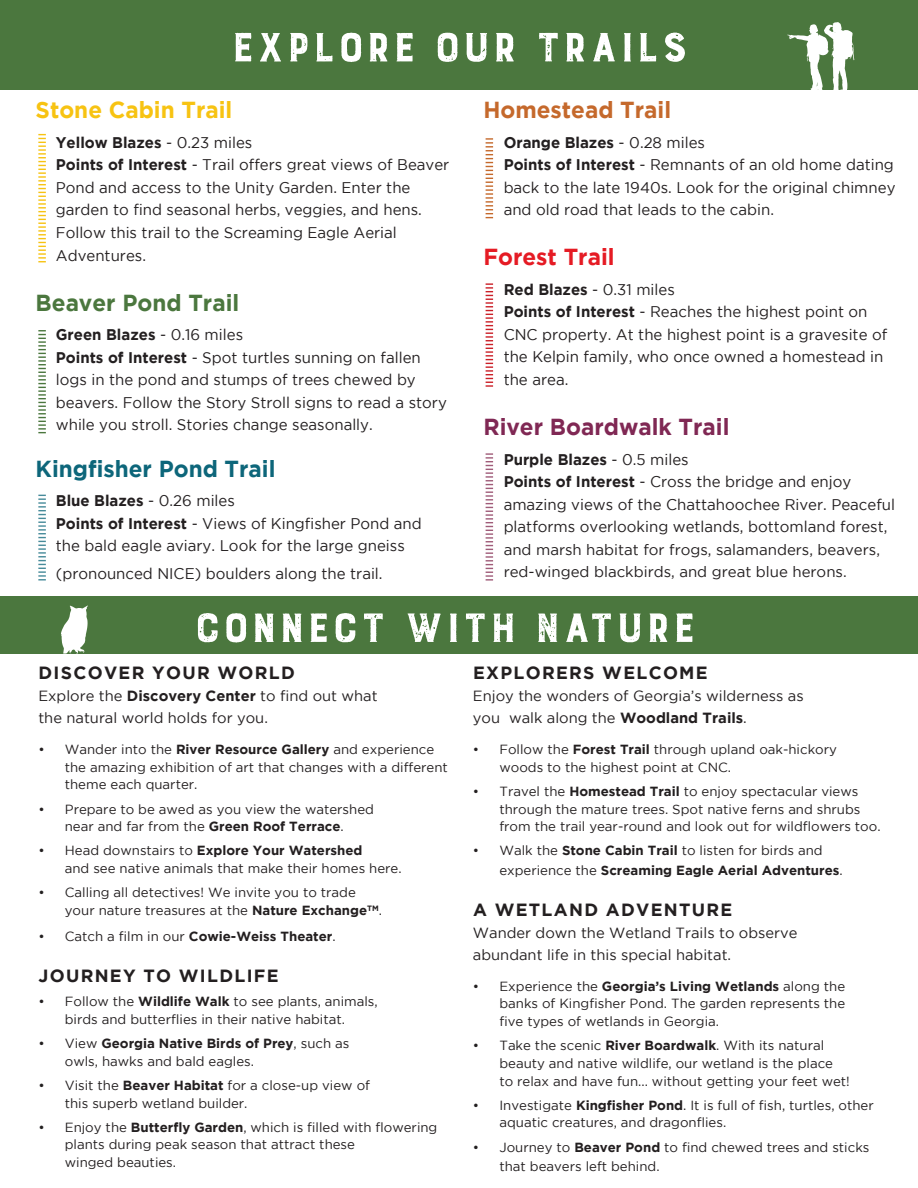
<style>
.page{position:relative;width:918px;height:1188px;background:#fff}
.page>*{position:absolute;margin:0;border:0;box-sizing:border-box;transform-origin:0 0}
.t1{font:700 54px "Burford Rustic";color:#fff}
.t2{font:700 23.1px "Gotham";color:#0d667a}
.t3{font:700 23.1px "Gotham";color:#802854}
.t4{font:700 23.1px "Gotham";color:#f7c312}
.t5{font:700 23.1px "Gotham";color:#4b773e}
.t6{font:700 23.1px "Gotham";color:#c5692c}
.t7{font:700 23.1px "Gotham";color:#e51b24}
.t8{font:700 17.7px "Gotham";letter-spacing:.075em;color:#231f20}
.t9{font:15.45px/22.5px "Gotham";color:#231f20}
.t10{font:700 15.45px "Gotham";color:#231f20}
.t11{font:15px/22.5px "Gotham";color:#231f20}
.t12{font:14.7px/22px "Gotham";color:#231f20}
.t13{font:13.2px/17.7px "Gotham";color:#231f20}
.t14{font:700 13.2px/19px "Gotham";color:#231f20}
.s1{font-weight:400}
.s2{font-weight:700}
</style>
<div class="page">
<div style="left:0;top:596px;width:918px;height:58px;background:#4b773e"></div>
<svg style="left:38px;top:134px;width:8px;height:128px"></svg>
<div style="left:0;top:0;width:918px;height:90px;background:#4b773e"></div>
<svg style="left:38px;top:330px;width:8px;height:103px"></svg>
<svg style="left:787px;top:22px;width:67px;height:68px"></svg>
<svg style="left:38px;top:495px;width:8px;height:86px"></svg>
<svg style="left:486px;top:138px;width:7px;height:80px"></svg>
<svg style="left:486px;top:283px;width:7px;height:104px"></svg>
<svg style="left:486px;top:453px;width:7px;height:128px"></svg>
<svg style="left:61px;top:606px;width:27px;height:48px"></svg>
<p class="t1" style="left:230px;top:19px;width:459px">Explore Our Trails</p>
<p class="t4" style="left:36px;top:97px;width:198px">Stone Cabin Trail</p>
<p class="t10" style="left:56px;top:133px;width:198px">Yellow Blazes <span class="s1">- 0.23 miles</span></p>
<p class="t9" style="left:56px;top:153px;width:395px"><span class="s2">Points of Interest</span> - Trail offers great views of Beaver Pond and access to the Unity Garden. Enter the garden to find seasonal herbs, veggies, and hens.<br>Follow this trail to the Screaming Eagle Aerial Adventures.</p>
<p class="t5" style="left:36px;top:289px;width:205px">Beaver Pond Trail</p>
<p class="t10" style="left:56px;top:326px;width:189px">Green Blazes <span class="s1">- 0.16 miles</span></p>
<p class="t9" style="left:56px;top:346px;width:393px"><span class="s2">Points of Interest</span> - Spot turtles sunning on fallen logs in the pond and stumps of trees chewed by beavers. Follow the Story Stroll signs to read a story while you stroll. Stories change seasonally.</p>
<p class="t2" style="left:36px;top:455px;width:241px">Kingfisher Pond Trail</p>
<p class="t10" style="left:56px;top:492px;width:181px">Blue Blazes <span class="s1">- 0.26 miles</span></p>
<p class="t9" style="left:56px;top:512px;width:367px"><span class="s2">Points of Interest</span> - Views of Kingfisher Pond and the bald eagle aviary. Look for the large gneiss</p>
<p class="t9" style="left:56px;top:562px;width:328px">(pronounced NICE) boulders along the trail.</p>
<p class="t6" style="left:483px;top:97px;width:189px">Homestead Trail</p>
<p class="t10" style="left:504px;top:133px;width:203px">Orange Blazes <span class="s1">- 0.28 miles</span></p>
<p class="t9" style="left:504px;top:153px;width:393px;text-align:justify"><span class="s2">Points of Interest</span> - Remnants of an old home dating back to the late 1940s. Look for the original chimney and old road that leads to the cabin.</p>
<p class="t7" style="left:483px;top:244px;width:133px">Forest Trail</p>
<p class="t9" style="left:504px;top:278px;width:173px"><span class="s2">Red Blazes</span> - 0.31 miles</p>
<p class="t9" style="left:504px;top:300px;width:385px"><span class="s2">Points of Interest</span> - Reaches the highest point on CNC property. At the highest point is a gravesite of the Kelpin family, who once owned a homestead in the area.</p>
<p class="t3" style="left:483px;top:414px;width:248px">River Boardwalk Trail</p>
<p class="t10" style="left:504px;top:450px;width:187px">Purple Blazes <span class="s1">- 0.5 miles</span></p>
<p class="t9" style="left:504px;top:470px;width:393px"><span class="s2">Points of Interest</span> - Cross the bridge and enjoy amazing views of the Chattahoochee River. Peaceful platforms overlooking wetlands, bottomland forest,</p>
<p class="t11" style="left:504px;top:538px;width:378px">and marsh habitat for frogs, salamanders, beavers, red-winged blackbirds, and great blue herons.</p>
<p class="t1" style="left:193px;top:600px;width:505px">Connect with Nature</p>
<p class="t8" style="left:38px;top:663px;width:258px">DISCOVER YOUR WORLD</p>
<p class="t12" style="left:38px;top:685px;width:341px">Explore the <span class="s2">Discovery Center</span> to find out what the natural world holds for you.</p>
<p class="t13" style="left:65px;top:740px;width:385px;text-indent:-26px">• Wander into the <span class="s2">River Resource Gallery</span> and experience the amazing exhibition of art that changes with a different theme each quarter.</p>
<p class="t13" style="left:38px;top:800px;width:337px;text-align:center">• Prepare to be awed as you view the watershed near and far from the <span class="s2">Green Roof Terrace</span>.</p>
<p class="t13" style="left:65px;top:842px;width:338px;text-indent:-26px">• Head downstairs to <span class="s2">Explore Your Watershed<br></span>and see native animals that make their homes here.</p>
<p class="t13" style="left:65px;top:884px;width:319px;text-indent:-26px">• Calling all detectives! We invite you to trade your nature treasures at the <span class="s2">Nature Exchange</span><sup>TM</sup>.</p>
<p class="t14" style="left:38px;top:926px;width:299px"><span class="s1">• Catch a film in our</span> Cowie-Weiss Theater<span class="s1">.</span></p>
<p class="t8" style="left:38px;top:965px;width:242px">JOURNEY TO WILDLIFE</p>
<p class="t13" style="left:38px;top:992px;width:341px;text-align:center">• Follow the <span class="s2">Wildlife Walk</span> to see plants, animals, birds and butterflies in their native habitat.</p>
<p class="t13" style="left:65px;top:1034px;width:286px;text-indent:-26px">• View <span class="s2">Georgia Native Birds of Prey</span>, such as owls, hawks and bald eagles.</p>
<p class="t13" style="left:65px;top:1076px;width:307px;text-indent:-26px">• Visit the <span class="s2">Beaver Habitat</span> for a close-up view of this superb wetland builder.</p>
<p class="t13" style="left:65px;top:1118px;width:374px;text-indent:-26px">• Enjoy the <span class="s2">Butterfly Garden</span>, which is filled with flowering plants during peak season that attract these<br>winged beauties.</p>
<p class="t8" style="left:473px;top:663px;width:236px">EXPLORERS WELCOME</p>
<p class="t12" style="left:473px;top:685px;width:332px">Enjoy the wonders of Georgia’s wilderness as you walk along the <span class="s2">Woodland Trails</span>.</p>
<p class="t13" style="left:499px;top:740px;width:339px;text-indent:-26px">• Follow the <span class="s2">Forest Trail</span> through upland oak-hickory woods to the highest point at CNC.</p>
<p class="t13" style="left:499px;top:782px;width:383px;text-indent:-26px">• Travel the <span class="s2">Homestead Trail</span> to enjoy spectacular views through the mature trees. Spot native ferns and shrubs from the trail year-round and look out for wildflowers too.</p>
<p class="t14" style="left:499px;top:841px;width:345px;text-indent:-26px"><span class="s1">• Walk the</span> Stone Cabin Trail <span class="s1">to listen for birds and experience the</span> Screaming Eagle Aerial Adventures<span class="s1">.</span></p>
<p class="t8" style="left:473px;top:899px;width:261px">A WETLAND ADVENTURE</p>
<p class="t12" style="left:473px;top:921px;width:326px">Wander down the Wetland Trails to observe abundant life in this special habitat.</p>
<p class="t13" style="left:499px;top:977px;width:347px;text-align:justify;text-indent:-26px">• Experience the <span class="s2">Georgia’s Living Wetlands</span> along the banks of Kingfisher Pond. The garden represents the five types of wetlands in Georgia.</p>
<p class="t13" style="left:499px;top:1037px;width:352px;text-indent:-26px">• Take the scenic <span class="s2">River Boardwalk</span>. With its natural beauty and native wildlife, our wetland is the place to relax and have fun... without getting your feet wet!</p>
<p class="t13" style="left:499px;top:1096px;width:376px;text-indent:-26px">• Investigate <span class="s2">Kingfisher Pond</span>. It is full of fish, turtles, other aquatic creatures, and dragonflies.</p>
<p class="t13" style="left:499px;top:1137px;width:372px;line-height:19px;text-indent:-26px">• Journey to <span class="s2">Beaver Pond</span> to find chewed trees and sticks that beavers left behind.</p>
</div>
